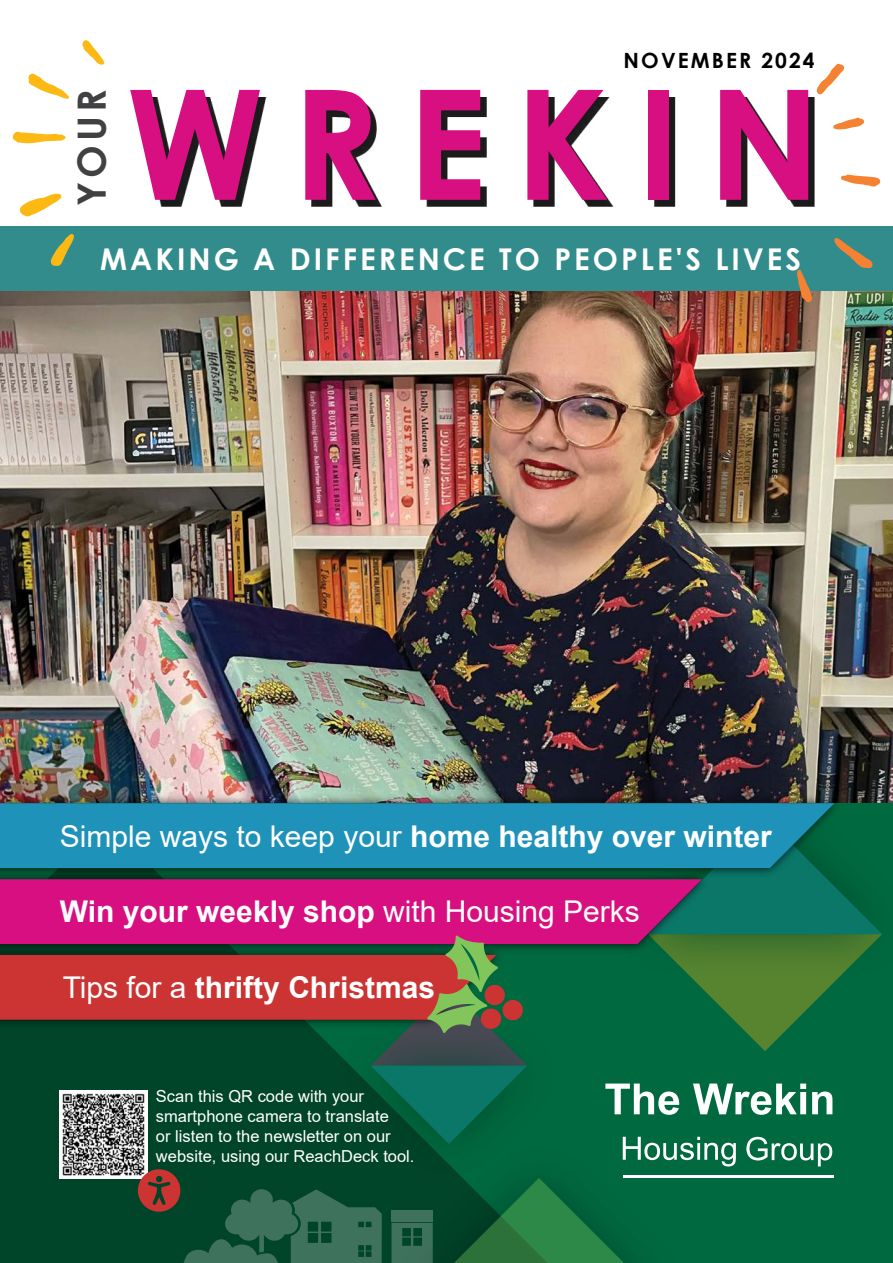
<style>
.page{position:relative;width:893px;height:1263px;background:#fff}
.page>*{position:absolute;margin:0;border:0;box-sizing:border-box;transform-origin:0 0}
.t1{font:700 153px "Century Gothic";letter-spacing:.18em;color:#d80f81}
.t2{font:700 39px "Century Gothic";color:#414042}
.t3{font:700 30px "Arial";color:#fff}
.t4{font:700 30px "Century Gothic";letter-spacing:.1em;color:#fff}
.t5{font:700 21px "Century Gothic";letter-spacing:.1em;color:#000}
.t6{font:16.5px/19.8px "Arial";color:#fff}
.s1{font-weight:400}
</style>
<div class="page">
<img style="left:0;top:291px;width:893px;height:502px">
<div style="left:0;top:226px;width:893px;height:65px;background:#338c8c"></div>
<div style="left:136px;top:97px;width:679px;height:110px;background:#000;opacity:.9"></div>
<svg style="left:834px;top:238px;width:39px;height:30px"></svg>
<svg style="left:841px;top:175px;width:40px;height:12px"></svg>
<svg style="left:817px;top:63px;width:28px;height:32px"></svg>
<svg style="left:797px;top:270px;width:15px;height:32px"></svg>
<svg style="left:833px;top:117px;width:31px;height:12px"></svg>
<svg style="left:13px;top:132px;width:53px;height:11px"></svg>
<svg style="left:28px;top:73px;width:41px;height:26px"></svg>
<svg style="left:19px;top:194px;width:43px;height:23px"></svg>
<svg style="left:51px;top:234px;width:23px;height:32px"></svg>
<svg style="left:82px;top:40px;width:22px;height:25px"></svg>
<div style="left:0;top:803px;width:893px;height:460px;background:#00693f"></div>
<div style="left:0;top:1144px;width:383px;height:119px;background:#004429"></div>
<div style="left:332px;top:1018px;width:234px;height:167px;background:#000;opacity:.75"></div>
<svg style="left:605px;top:1083px;width:74px;height:32px"></svg>
<svg style="left:693px;top:1083px;width:113px;height:32px"></svg>
<svg style="left:812px;top:1091px;width:20px;height:23px"></svg>
<svg style="left:697px;top:1137px;width:39px;height:29px"></svg>
<hr style="left:623px;top:1175px;width:210px;height:3px;background:#fff">
<svg style="left:746px;top:1137px;width:86px;height:29px"></svg>
<div style="left:609px;top:776px;width:284px;height:205px;background:#000;opacity:.75"></div>
<svg style="left:648px;top:817px;width:234px;height:234px"></svg>
<div style="left:383px;top:1137px;width:312px;height:126px;background:#000;opacity:.75"></div>
<svg style="left:391px;top:1178px;width:265px;height:85px"></svg>
<img style="left:60px;top:1144px;width:88px;height:34px">
<svg style="left:138px;top:1169px;width:244px;height:94px"></svg>
<div style="left:0;top:869px;width:710px;height:85px;background:#000;opacity:.75"></div>
<div style="left:0;top:879px;width:702px;height:65px;background:#d80f81"></div>
<div style="left:0;top:793px;width:843px;height:85px;background:#000;opacity:.75"></div>
<div style="left:0;top:803px;width:834px;height:65px;background:#1f92b9"></div>
<svg style="left:0;top:935px;width:527px;height:209px"></svg>
<p class="t5" style="left:624px;top:44px;width:193px">NOVEMBER 2024</p>
<h2 class="t2" style="left:62px;top:206px;width:118px;rotate:-90deg">YOUR</h2>
<h1 class="t1" style="left:126px;top:28px;width:696px">WREKIN</h1>
<h3 class="t4" style="left:100px;top:237px;width:702px">MAKING A DIFFERENCE TO PEOPLE'S LIVES</h3>
<h3 class="t3" style="left:60px;top:815px;width:713px"><span class="s1">Simple ways to keep your</span> home healthy over winter</h3>
<h3 class="t3" style="left:60px;top:891px;width:581px">Win your weekly shop <span class="s1">with Housing Perks</span></h3>
<h3 class="t3" style="left:63px;top:966px;width:374px"><span class="s1">Tips for a</span> thrifty Christmas</h3>
<p class="t6" style="left:156px;top:1086px;width:260px">Scan this QR code with your smartphone camera to translate<br>or listen to the newsletter on our website, using our ReachDeck tool.</p>
</div>
